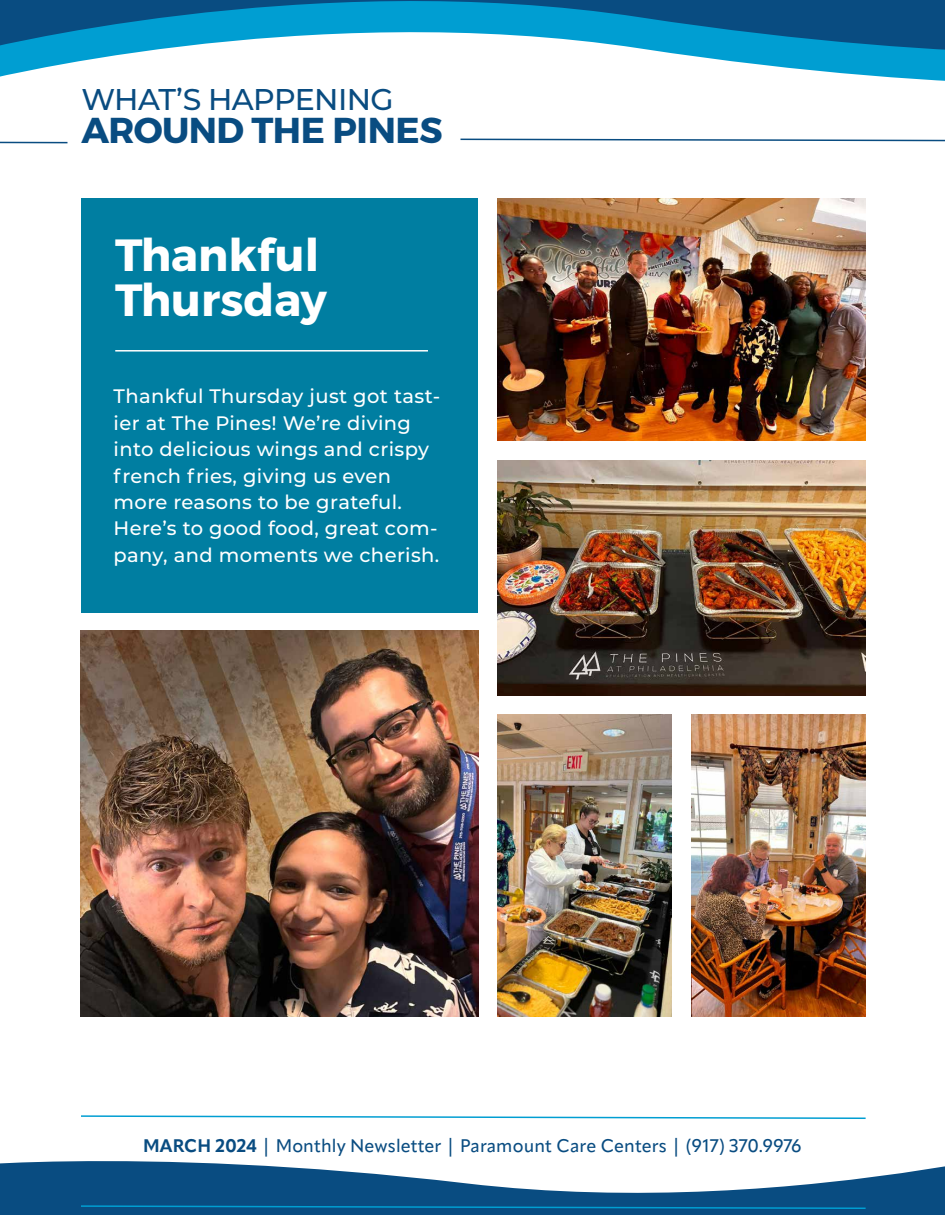
<style>
.page{position:relative;width:945px;height:1215px;background:#fff}
.page>*{position:absolute;margin:0;border:0;box-sizing:border-box;transform-origin:0 0}
.t1{font:700 45px/45px "Montserrat";color:#fff}
.t2{font:700 36px "Montserrat";letter-spacing:-.01em;color:#094c81}
.t3{font:500 30px "Montserrat";letter-spacing:-.02em;color:#094c81}
.t4{font:500 19.5px/26.4px "Montserrat";letter-spacing:.02em;color:#fff}
.t5{font:500 18px "Apparat";letter-spacing:.005em;color:#094c81}
.s1{font-weight:700}
</style>
<div class="page">
<img style="left:81px;top:631px;width:397px;height:385px">
<div style="left:82px;top:198px;width:396px;height:414px;background:#007ea1"></div>
<img style="left:498px;top:198px;width:368px;height:243px">
<img style="left:498px;top:460px;width:368px;height:236px">
<img style="left:498px;top:715px;width:174px;height:301px">
<img style="left:691px;top:715px;width:175px;height:301px">
<svg style="left:0;top:1161px;width:945px;height:54px;fill:#094c81"></svg>
<svg style="left:79px;top:1205px;width:788px;height:5px;background:#066499"></svg>
<svg style="left:81px;top:1115px;width:785px;height:4px"></svg>
<svg style="left:0;top:68px;width:945px;height:13px"></svg>
<svg style="left:0;top:0;width:945px;height:68px"></svg>
<hr style="left:115px;top:350px;width:313px;height:2px;background:#fff">
<svg style="left:460px;top:138px;width:485px;height:4px"></svg>
<svg style="left:0;top:141px;width:68px;height:3px"></svg>
<h3 class="t3" style="left:82px;top:79px;width:314px">WHAT’S HAPPENING</h3>
<h2 class="t2" style="left:82px;top:108px;width:363px">AROUND THE PINES</h2>
<h1 class="t1" style="left:115px;top:233px;width:213px">Thankful<br>Thursday</h1>
<p class="t4" style="left:114px;top:383px;width:328px">Thankful Thursday just got tast&shy;ier at The Pines! We’re diving into delicious wings and crispy french fries, giving us even more reasons to be grateful.<br>Here’s to good food, great com&shy;pany, and moments we cherish.</p>
<p class="t5" style="left:143px;top:1135px;width:660px"><span class="s1">MARCH 2024</span> | Monthly Newsletter | Paramount Care Centers | (917) 370.9976</p>
</div>
